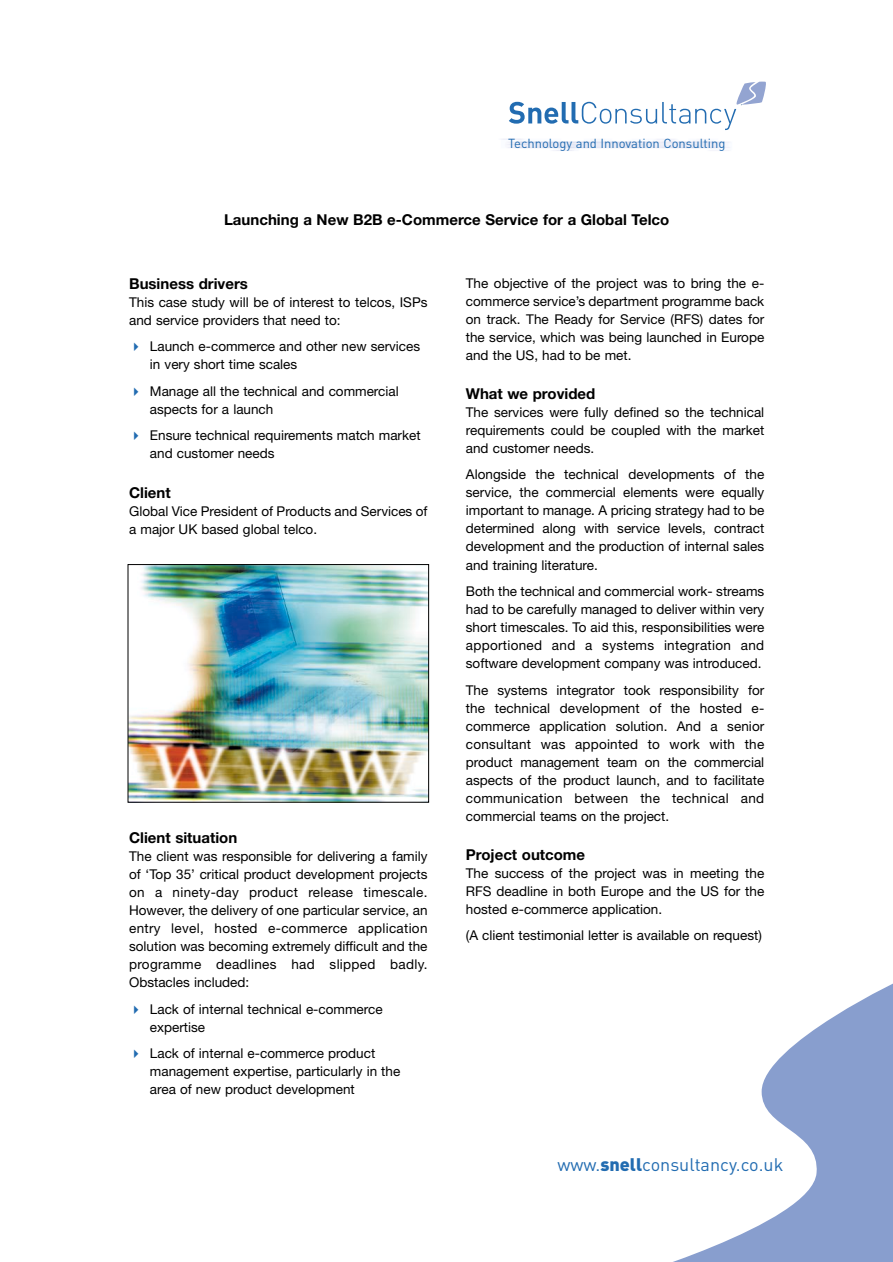
<style>
.page{position:relative;width:893px;height:1262px;background:#fff}
.page>*{position:absolute;margin:0;border:0;box-sizing:border-box;transform-origin:0 0}
.t1{font:18px "DIN";color:#226cb1}
.t2{font:700 15px "Helvetica Neue";color:#000}
.t3{font:13.5px/18px "Helvetica Neue";color:#000}
.t4{font:13.05px "DIN";color:#226cb1}
.t5{font:12.9px "DIN";color:#226cb1}
.s1{font-weight:900}
</style>
<div class="page">
<img style="left:130px;top:566px;width:297px;height:234px">
<div style="left:128px;top:564px;width:301px;height:238px;border:1px solid #000"></div>
<svg style="left:509px;top:82px;width:256px;height:48px"></svg>
<svg style="left:676px;top:984px;width:216px;height:277px"></svg>
<p class="t5" style="left:509px;top:137px;width:216px">Technology and Innovation Consulting</p>
<p class="t4" style="left:508px;top:139px;width:219px">Technology and Innovation Consulting</p>
<p class="t2" style="left:224px;top:214px;width:446px">Launching a New B2B e-Commerce Service for a Global Telco</p>
<p class="t2" style="left:129px;top:278px;width:120px">Business drivers</p>
<p class="t3" style="left:129px;top:294px;width:300px">This case study will be of interest to telcos, ISPs and service providers that need to:</p>
<p class="t3" style="left:150px;top:339px;width:272px">Launch e-commerce and other new services in very short time scales</p>
<p class="t3" style="left:150px;top:383px;width:250px">Manage all the technical and commercial aspects for a launch</p>
<p class="t3" style="left:150px;top:428px;width:272px">Ensure technical requirements match market and customer needs</p>
<p class="t2" style="left:129px;top:487px;width:43px">Client</p>
<p class="t3" style="left:129px;top:503px;width:300px">Global Vice President of Products and Services of a major UK based global telco.</p>
<p class="t2" style="left:129px;top:832px;width:110px">Client situation</p>
<p class="t3" style="left:129px;top:848px;width:300px;text-align:justify">The client was responsible for delivering a family of ‘Top 35’ critical product development projects on a ninety-day product release timescale.<br>However, the delivery of one particular service, an entry level, hosted e-commerce application solution was becoming extremely difficult and the programme deadlines had slipped badly.<br>Obstacles included:</p>
<p class="t3" style="left:150px;top:1001px;width:234px">Lack of internal technical e-commerce expertise</p>
<p class="t3" style="left:150px;top:1045px;width:252px">Lack of internal e-commerce product management expertise, particularly in the area of new product development</p>
<p class="t3" style="left:466px;top:275px;width:300px;text-align:justify">The objective of the project was to bring the e&shy;commerce service’s department programme back on track. The Ready for Service (RFS) dates for the service, which was being launched in Europe and the US, had to be met.</p>
<p class="t2" style="left:466px;top:388px;width:131px">What we provided</p>
<p class="t3" style="left:466px;top:404px;width:300px;text-align:justify">The services were fully defined so the technical requirements could be coupled with the market and customer needs.</p>
<p class="t3" style="left:466px;top:467px;width:300px;text-align:justify">Alongside the technical developments of the service, the commercial elements were equally important to manage. A pricing strategy had to be determined along with service levels, contract development and the production of internal sales and training literature.</p>
<p class="t3" style="left:466px;top:583px;width:300px;text-align:justify">Both the technical and commercial work- streams had to be carefully managed to deliver within very short timescales. To aid this, responsibilities were apportioned and a systems integration and software development company was introduced.</p>
<p class="t3" style="left:466px;top:682px;width:300px;text-align:justify">The systems integrator took responsibility for the technical development of the hosted e&shy;commerce application solution. And a senior consultant was appointed to work with the product management team on the commercial aspects of the product launch, and to facilitate communication between the technical and commercial teams on the project.</p>
<p class="t2" style="left:466px;top:849px;width:121px">Project outcome</p>
<p class="t3" style="left:466px;top:865px;width:300px;text-align:justify">The success of the project was in meeting the RFS deadline in both Europe and the US for the hosted e-commerce application.</p>
<p class="t3" style="left:466px;top:928px;width:297px">(A client testimonial letter is available on request)</p>
<h1 class="t1" style="left:557px;top:1158px;width:227px">www.<span class="s1">snell</span>consultancy.co.uk</h1>
</div>
